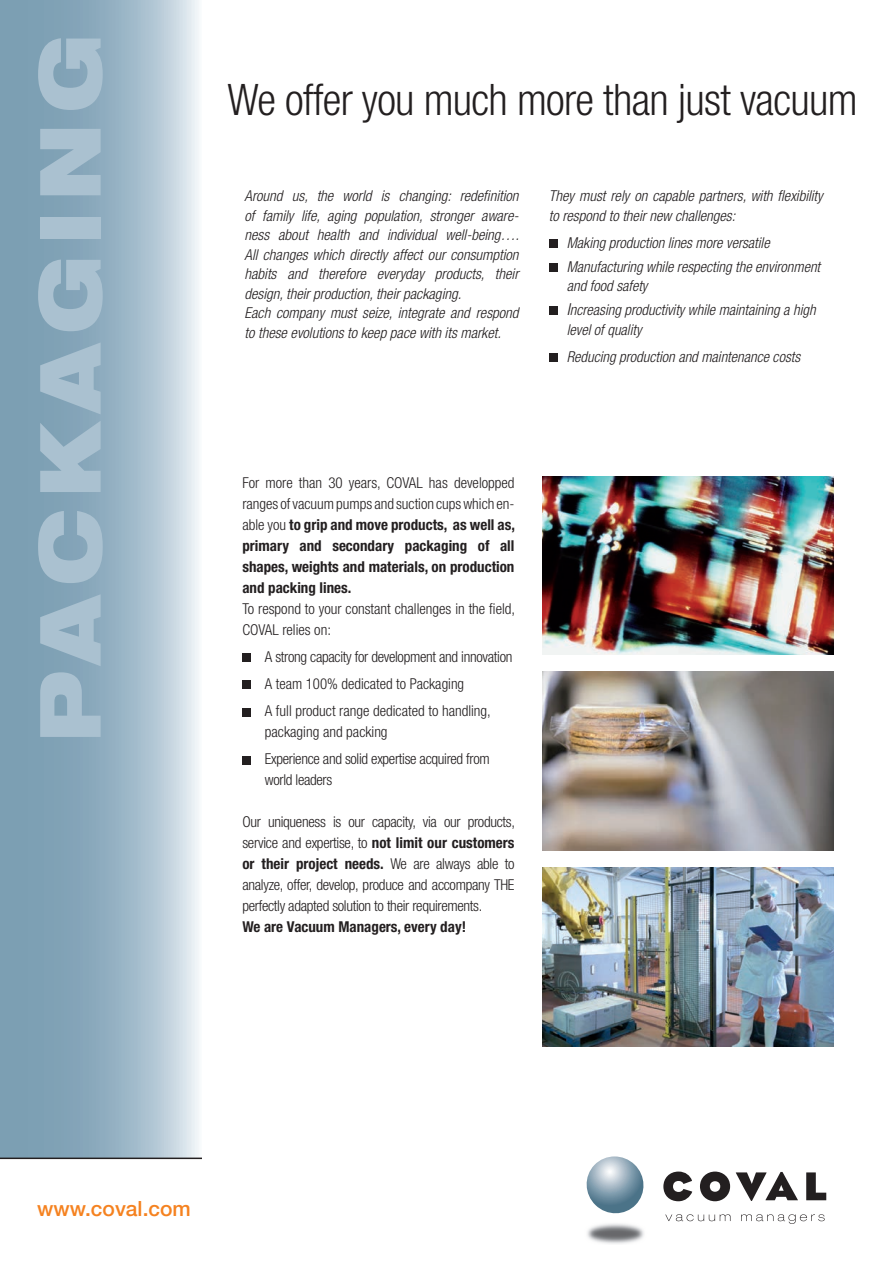
<style>
.page{position:relative;width:893px;height:1263px;background:#fff}
.page>*{position:absolute;margin:0;border:0;box-sizing:border-box;transform-origin:0 0}
.t1{font:900 expanded 84.6px "Helvetica Neue";letter-spacing:.15em;color:#aac1d0;scale:.89 1}
.t2{font:300 condensed 43.5px "Helvetica Neue";letter-spacing:-.015em;color:#231f20}
.t3{font:500 21px "Helvetica Neue";color:#f58220}
.t4{font:italic 300 condensed 15px/19.5px "Helvetica Neue";color:#231f20}
.t5{font:300 condensed 15px/21px "Helvetica Neue";letter-spacing:-.02em;color:#231f20}
.t6{font:700 condensed 15px/21px "Helvetica Neue";color:#231f20;text-align:justify}
.t7{font:300 condensed 15px/27px "Helvetica Neue";color:#231f20}
.s1{font-size:16.5px}
.s2{font-weight:300}
.s3{font-weight:700}
</style>
<div class="page">
<svg style="left:0;top:0;width:199px;height:1157px;background:#9ab5c5"></svg>
<div style="left:549px;top:239px;width:8px;height:9px;background:#231f20"></div>
<div style="left:549px;top:263px;width:8px;height:9px;background:#231f20"></div>
<div style="left:549px;top:307px;width:8px;height:8px;background:#231f20"></div>
<div style="left:549px;top:353px;width:8px;height:9px;background:#231f20"></div>
<div style="left:242px;top:654px;width:9px;height:8px;background:#231f20"></div>
<div style="left:242px;top:681px;width:9px;height:8px;background:#231f20"></div>
<div style="left:242px;top:708px;width:9px;height:8px;background:#231f20"></div>
<div style="left:242px;top:756px;width:9px;height:8px;background:#231f20"></div>
<img style="left:542px;top:476px;width:291px;height:179px">
<img style="left:542px;top:672px;width:291px;height:178px">
<img style="left:542px;top:867px;width:291px;height:179px">
<hr style="left:0;top:1157px;width:202px;height:2px;background:#231f20">
<img style="left:587px;top:1223px;width:57px;height:21px">
<svg style="left:586px;top:1156px;width:58px;height:58px"></svg>
<svg style="left:665px;top:1214px;width:65px;height:7px"></svg>
<svg style="left:741px;top:1214px;width:84px;height:10px"></svg>
<svg style="left:663px;top:1171px;width:29px;height:30px"></svg>
<svg style="left:700px;top:1171px;width:30px;height:30px"></svg>
<svg style="left:736px;top:1172px;width:62px;height:29px"></svg>
<svg style="left:806px;top:1172px;width:20px;height:28px"></svg>
<h1 class="t1" style="left:15px;top:742px;width:797px;rotate:-90deg">PACKAGING</h1>
<h2 class="t2" style="left:227px;top:75px;width:632px">We offer you much more than just vacuum</h2>
<p class="t4" style="left:244px;top:186px;width:276px">Around us, the world is changing: redefinition of family life, aging population, stronger aware&shy;ness about health and individual well-being….<br>All changes which directly affect our consumption habits and therefore everyday products, their design, their production, their packaging.<br>Each company must seize, integrate and respond to these evolutions to keep pace with its market.</p>
<p class="t4" style="left:549px;top:186px;width:275px">They must rely on capable partners, with flexibility to respond to their new challenges:</p>
<p class="t4" style="left:567px;top:230px;width:255px;line-height:24px">Making production lines more versatile<br>Manufacturing while respecting the environment</p>
<p class="t4" style="left:567px;top:274px;width:250px;line-height:24px">and food safety<br><span class="s1">I</span>ncreasing productivity while maintaining a high</p>
<p class="t4" style="left:567px;top:316px;width:235px;line-height:27px">level of quality<br>Reducing production and maintenance costs</p>
<p class="t6" style="left:242px;top:472px;width:274px"><span class="s2">For more than 30 years, COVAL has developped ranges of vacuum pumps and suction cups which en&shy;able you</span> to grip and move products, as well as, primary and secondary packaging of all shapes, weights and materials, on production and packing lines.</p>
<p class="t7" style="left:242px;top:598px;width:274px;line-height:21px">To respond to your constant challenges in the field,<br>COVAL relies on:</p>
<p class="t7" style="left:265px;top:643px;width:249px">A strong capacity for development and innovation<br>A team 100% dedicated to Packaging<br>A full product range dedicated to handling,</p>
<p class="t5" style="left:265px;top:718px;width:226px;line-height:27px">packaging and packing<br>Experience and solid expertise acquired from</p>
<p class="t5" style="left:265px;top:769px;width:69px">world leaders</p>
<p class="t5" style="left:242px;top:811px;width:274px;text-align:justify">Our uniqueness is our capacity, via our products, service and expertise, to <span class="s3">not limit our customers or their project needs.</span> We are always able to analyze, offer, develop, produce and accompany THE perfectly adapted solution to their requirements.</p>
<p class="t6" style="left:242px;top:916px;width:225px">We are Vacuum Managers, every day!</p>
<h3 class="t3" style="left:37px;top:1195px;width:155px">www.coval.com</h3>
</div>
